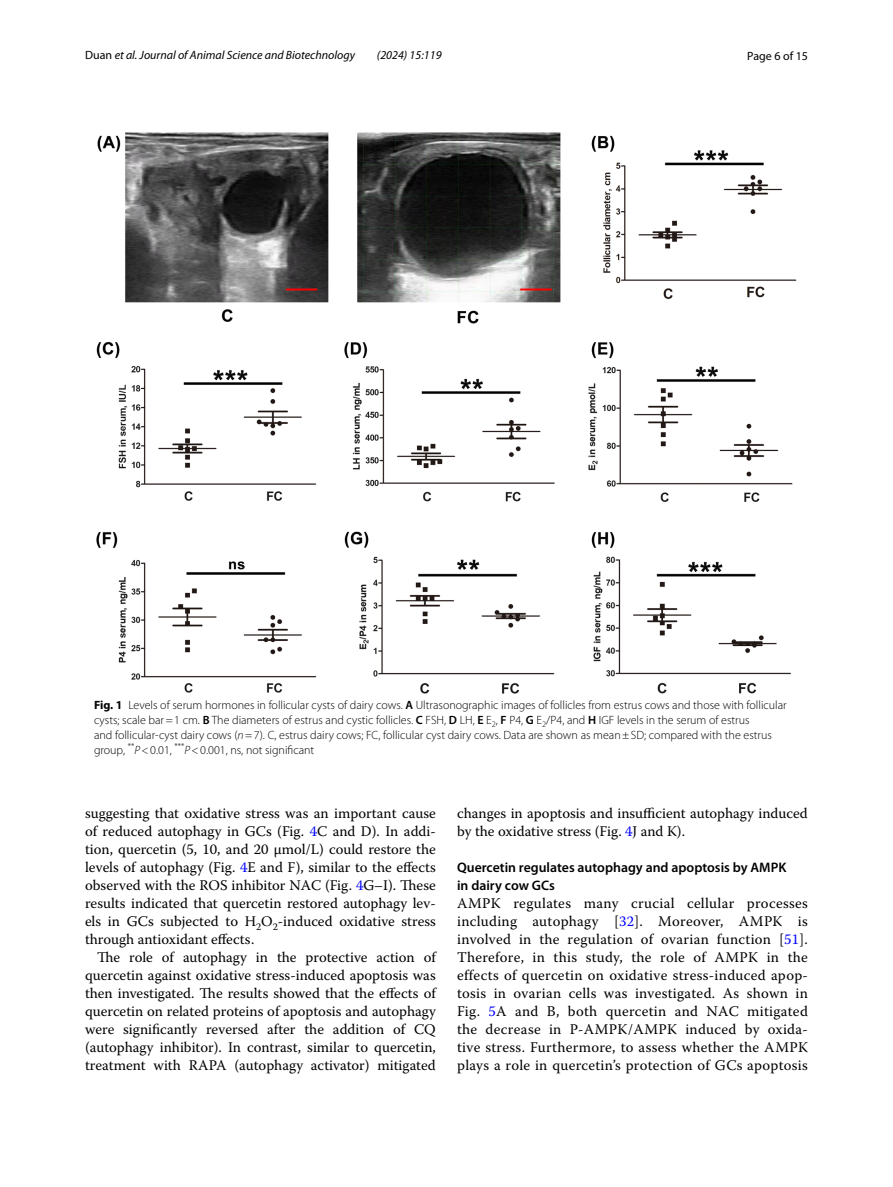
<style>
.page{position:relative;width:893px;height:1187px;background:#fff}
.page>*{position:absolute;margin:0;border:0;box-sizing:border-box;transform-origin:0 0}
.t1{font:14.7px/18px "Warnock Pro";color:#000;text-align:justify}
.t2{font:600 13.8px/18px "Myriad Pro";color:#000}
.t3{font:300 12px/15px "Myriad Pro";color:#000}
.t4{font:italic 12px "Myriad Pro";color:#000}
.t5{font:12px "Myriad Pro";color:#000}
.s1{font-style:normal}
.s2{font-weight:700}
.s3{font-weight:600}
.s4{font-style:italic}
.s5{color:#00f}
</style>
<div class="page">
<img style="left:96px;top:133px;width:701px;height:560px">
<p class="t4" style="left:85px;top:48px;width:272px"><span class="s1">Duan</span> et al. Journal of Animal Science and Biotechnology</p>
<p class="t4" style="left:377px;top:48px;width:66px">(2024) 15:119</p>
<p class="t5" style="left:747px;top:48px;width:62px">Page 6 of 15</p>
<p class="t3" style="left:94px;top:697px;width:694px"><span class="s2">Fig. 1</span> Levels of serum hormones in follicular cysts of dairy cows. <span class="s3">A</span> Ultrasonographic images of follicles from estrus cows and those with follicular cysts; scale bar=1 cm. <span class="s3">B</span> The diameters of estrus and cystic follicles. <span class="s3">C</span> FSH, <span class="s3">D</span> LH, <span class="s3">E</span> E<sub>2</sub>, <span class="s3">F</span> P4, <span class="s3">G</span> E<sub>2</sub>/P4, and <span class="s3">H</span> IGF levels in the serum of estrus<br>and follicular-cyst dairy cows (<span class="s4">n</span>=7). C, estrus dairy cows; FC, follicular cyst dairy cows. Data are shown as mean±SD; compared with the estrus group, <sup>**</sup><span class="s4">P</span>&lt;0.01, <sup>***</sup><span class="s4">P</span>&lt;0.001, ns, not significant</p>
<p class="t1" style="left:85px;top:803px;width:352px">suggesting that oxidative stress was an important cause of reduced autophagy in GCs (Fig. <span class="s5">4</span>C and D). In addi&shy;tion, quercetin (5, 10, and 20 µmol/L) could restore the levels of autophagy (Fig. <span class="s5">4</span>E and F), similar to the effects observed with the ROS inhibitor NAC (Fig. <span class="s5">4</span>G–I). These results indicated that quercetin restored autophagy lev&shy;els in GCs subjected to H<sub>2</sub>O<sub>2</sub>-induced oxidative stress through antioxidant effects.</p>
<p class="t1" style="left:85px;top:947px;width:352px;text-indent:12px">The role of autophagy in the protective action of quercetin against oxidative stress-induced apoptosis was then investigated. The results showed that the effects of quercetin on related proteins of apoptosis and autophagy were significantly reversed after the addition of CQ (autophagy inhibitor). In contrast, similar to quercetin, treatment with RAPA (autophagy activator) mitigated</p>
<p class="t1" style="left:457px;top:803px;width:352px">changes in apoptosis and insufficient autophagy induced by the oxidative stress (Fig. <span class="s5">4</span>J and K).</p>
<p class="t2" style="left:457px;top:857px;width:331px">Quercetin regulates autophagy and apoptosis by AMPK in dairy cow GCs</p>
<p class="t1" style="left:457px;top:893px;width:352px">AMPK regulates many crucial cellular processes including autophagy [<span class="s5">32</span>]. Moreover, AMPK is involved in the regulation of ovarian function [<span class="s5">51</span>].<br>Therefore, in this study, the role of AMPK in the effects of quercetin on oxidative stress-induced apop&shy;tosis in ovarian cells was investigated. As shown in Fig. <span class="s5">5</span>A and B, both quercetin and NAC mitigated the decrease in P-AMPK/AMPK induced by oxida&shy;tive stress. Furthermore, to assess whether the AMPK plays a role in quercetin’s protection of GCs apoptosis</p>
</div>
